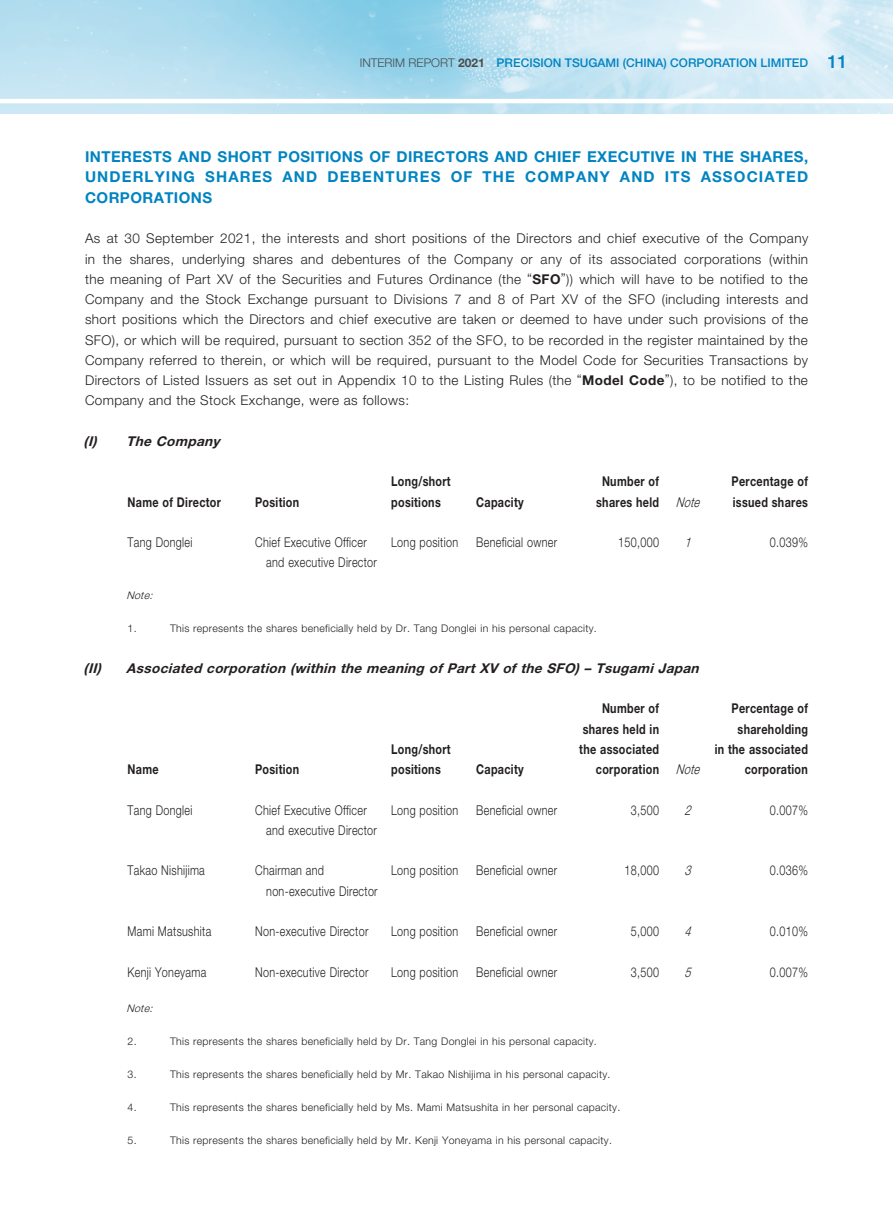
<style>
.page{position:relative;width:893px;height:1212px;background:#fff}
.page>*{position:absolute;margin:0;border:0;box-sizing:border-box;transform-origin:0 0}
.t1{font:700 15px/20.2px "Helvetica Neue LT Std";letter-spacing:.075em;color:#0084c2;text-align:justify}
.t2{font:300 13.5px/20.2px "Helvetica Neue LT Std";letter-spacing:.03em;color:#231f20;text-align:justify}
.t3{font:300 13.5px/20.2px "Helvetica Neue LT Std";letter-spacing:.03em;color:#231f20;scale:.8 1}
.t4{font:700 13.5px/20.2px "Helvetica Neue LT Std";letter-spacing:.03em;color:#231f20;scale:.8 1}
.t5{font:italic 700 13.5px "Helvetica Neue LT Std";color:#231f20}
.t6{font:italic 300 13.5px "Helvetica Neue LT Std";color:#231f20;scale:.8 1}
.t7{font:500 12px "Helvetica Neue LT Std";color:#0084c2}
.t8{font:300 10.5px "Helvetica Neue LT Std";letter-spacing:.03em;color:#231f20}
.t9{font:italic 300 10.5px "Helvetica Neue LT Std";color:#231f20}
.s1{font-weight:300;color:#4b4c4d}
.s2{font-weight:700;color:#4b4c4d}
.s3{font-size:18px}
.s4{font-weight:700}
.s5{font-weight:300;font-style:italic}
</style>
<div class="page">
<img style="left:0;top:0;width:893px;height:114px">
<hr style="left:0;top:99px;width:893px;height:4px;background:#fff">
<p class="t7" style="left:360px;top:55px;width:489px"><span class="s1">INTERIM REPORT</span> <span class="s2">2021</span> PRECISION TSUGAMI (CHINA) CORPORATION LIMITED <span class="s3">11</span></p>
<p class="t1" style="left:85px;top:146px;width:725px">INTERESTS AND SHORT POSITIONS OF DIRECTORS AND CHIEF EXECUTIVE IN THE SHARES, UNDERLYING SHARES AND DEBENTURES OF THE COMPANY AND ITS ASSOCIATED CORPORATIONS</p>
<p class="t2" style="left:85px;top:228px;width:725px">As at 30 September 2021, the interests and short positions of the Directors and chief executive of the Company in the shares, underlying shares and debentures of the Company or any of its associated corporations (within the meaning of Part XV of the Securities and Futures Ordinance (the “<span class="s4">SFO</span>”)) which will have to be notified to the Company and the Stock Exchange pursuant to Divisions 7 and 8 of Part XV of the SFO (including interests and short positions which the Directors and chief executive are taken or deemed to have under such provisions of the SFO), or which will be required, pursuant to section 352 of the SFO, to be recorded in the register maintained by the Company referred to therein, or which will be required, pursuant to the Model Code for Securities Transactions by Directors of Listed Issuers as set out in Appendix 10 to the Listing Rules (the “<span class="s4">Model Code</span>”), to be notified to the Company and the Stock Exchange, were as follows:</p>
<p class="t5" style="left:84px;top:433px;width:137px">(I) The Company</p>
<p class="t4" style="left:128px;top:491px;width:118px">Name of Director</p>
<p class="t4" style="left:255px;top:491px;width:57px">Position</p>
<p class="t4" style="left:391px;top:471px;width:76px">Long/short positions</p>
<p class="t4" style="left:476px;top:491px;width:61px">Capacity</p>
<p class="t4" style="left:596px;top:471px;width:136px;text-indent:6px">Number of<br>shares held <span class="s5">Note</span></p>
<p class="t4" style="left:732px;top:471px;width:97px">Percentage of issued shares</p>
<p class="t3" style="left:128px;top:532px;width:83px">Tang Donglei</p>
<p class="t3" style="left:266px;top:532px;width:140px;text-indent:-11px">Chief Executive Officer and executive Director</p>
<p class="t3" style="left:391px;top:532px;width:85px">Long position</p>
<p class="t3" style="left:476px;top:532px;width:103px">Beneficial owner</p>
<p class="t3" style="left:618px;top:532px;width:53px">150,000</p>
<p class="t6" style="left:684px;top:534px;width:14px">1</p>
<p class="t3" style="left:770px;top:532px;width:49px">0.039%</p>
<p class="t9" style="left:126px;top:589px;width:31px">Note:</p>
<p class="t8" style="left:128px;top:622px;width:11px">1.</p>
<p class="t8" style="left:170px;top:622px;width:428px">This represents the shares beneficially held by Dr. Tang Donglei in his personal capacity.</p>
<p class="t5" style="left:84px;top:660px;width:19px">(II)</p>
<p class="t5" style="left:126px;top:660px;width:578px">Associated corporation (within the meaning ofPartXV ofthe SFO) –TsugamiJapan</p>
<p class="t4" style="left:128px;top:759px;width:40px">Name</p>
<p class="t4" style="left:255px;top:759px;width:57px">Position</p>
<p class="t4" style="left:391px;top:739px;width:76px">Long/short positions</p>
<p class="t4" style="left:476px;top:759px;width:61px">Capacity</p>
<p class="t4" style="left:602px;top:698px;width:73px">Number of</p>
<p class="t4" style="left:583px;top:718px;width:97px">shares held in</p>
<p class="t4" style="left:579px;top:739px;width:101px">the associated</p>
<p class="t4" style="left:596px;top:759px;width:136px">corporation <span class="s5">Note</span></p>
<p class="t4" style="left:715px;top:698px;width:118px;text-align:right">Percentage of shareholding<br>in the associated corporation</p>
<p class="t3" style="left:128px;top:799px;width:83px">Tang Donglei</p>
<p class="t3" style="left:266px;top:799px;width:140px;text-indent:-11px">Chief Executive Officer and executive Director</p>
<p class="t3" style="left:391px;top:799px;width:85px">Long position</p>
<p class="t3" style="left:476px;top:799px;width:103px">Beneficial owner</p>
<p class="t3" style="left:631px;top:799px;width:37px">3,500</p>
<p class="t6" style="left:684px;top:801px;width:14px">2</p>
<p class="t3" style="left:770px;top:799px;width:49px">0.007%</p>
<p class="t3" style="left:128px;top:860px;width:98px">Takao Nishijima</p>
<p class="t3" style="left:266px;top:860px;width:141px;text-indent:-11px">Chairman and non-executive Director</p>
<p class="t3" style="left:391px;top:860px;width:85px">Long position</p>
<p class="t3" style="left:476px;top:860px;width:103px">Beneficial owner</p>
<p class="t3" style="left:625px;top:860px;width:45px">18,000</p>
<p class="t6" style="left:684px;top:862px;width:14px">3</p>
<p class="t3" style="left:770px;top:860px;width:49px">0.036%</p>
<p class="t3" style="left:128px;top:921px;width:106px">Mami Matsushita</p>
<p class="t3" style="left:255px;top:921px;width:143px">Non-executive Director</p>
<p class="t3" style="left:391px;top:921px;width:85px">Long position</p>
<p class="t3" style="left:476px;top:921px;width:103px">Beneficial owner</p>
<p class="t3" style="left:631px;top:921px;width:37px">5,000</p>
<p class="t6" style="left:684px;top:923px;width:14px">4</p>
<p class="t3" style="left:770px;top:921px;width:49px">0.010%</p>
<p class="t3" style="left:128px;top:961px;width:100px">Kenji Yoneyama</p>
<p class="t3" style="left:255px;top:961px;width:143px">Non-executive Director</p>
<p class="t3" style="left:391px;top:961px;width:85px">Long position</p>
<p class="t3" style="left:476px;top:961px;width:103px">Beneficial owner</p>
<p class="t3" style="left:631px;top:961px;width:37px">3,500</p>
<p class="t6" style="left:684px;top:963px;width:14px">5</p>
<p class="t3" style="left:770px;top:961px;width:49px">0.007%</p>
<p class="t9" style="left:126px;top:1001px;width:31px">Note:</p>
<p class="t8" style="left:128px;top:1034px;width:11px">2.</p>
<p class="t8" style="left:170px;top:1034px;width:428px">This represents the shares beneficially held by Dr. Tang Donglei in his personal capacity.</p>
<p class="t8" style="left:128px;top:1067px;width:11px">3.</p>
<p class="t8" style="left:170px;top:1067px;width:442px">This represents the shares beneficially held by Mr. Takao Nishijima in his personal capacity.</p>
<p class="t8" style="left:128px;top:1100px;width:11px">4.</p>
<p class="t8" style="left:170px;top:1100px;width:452px">This represents the shares beneficially held by Ms. Mami Matsushita in her personal capacity.</p>
<p class="t8" style="left:128px;top:1133px;width:11px">5.</p>
<p class="t8" style="left:170px;top:1133px;width:443px">This represents the shares beneficially held by Mr. Kenji Yoneyama in his personal capacity.</p>
</div>
